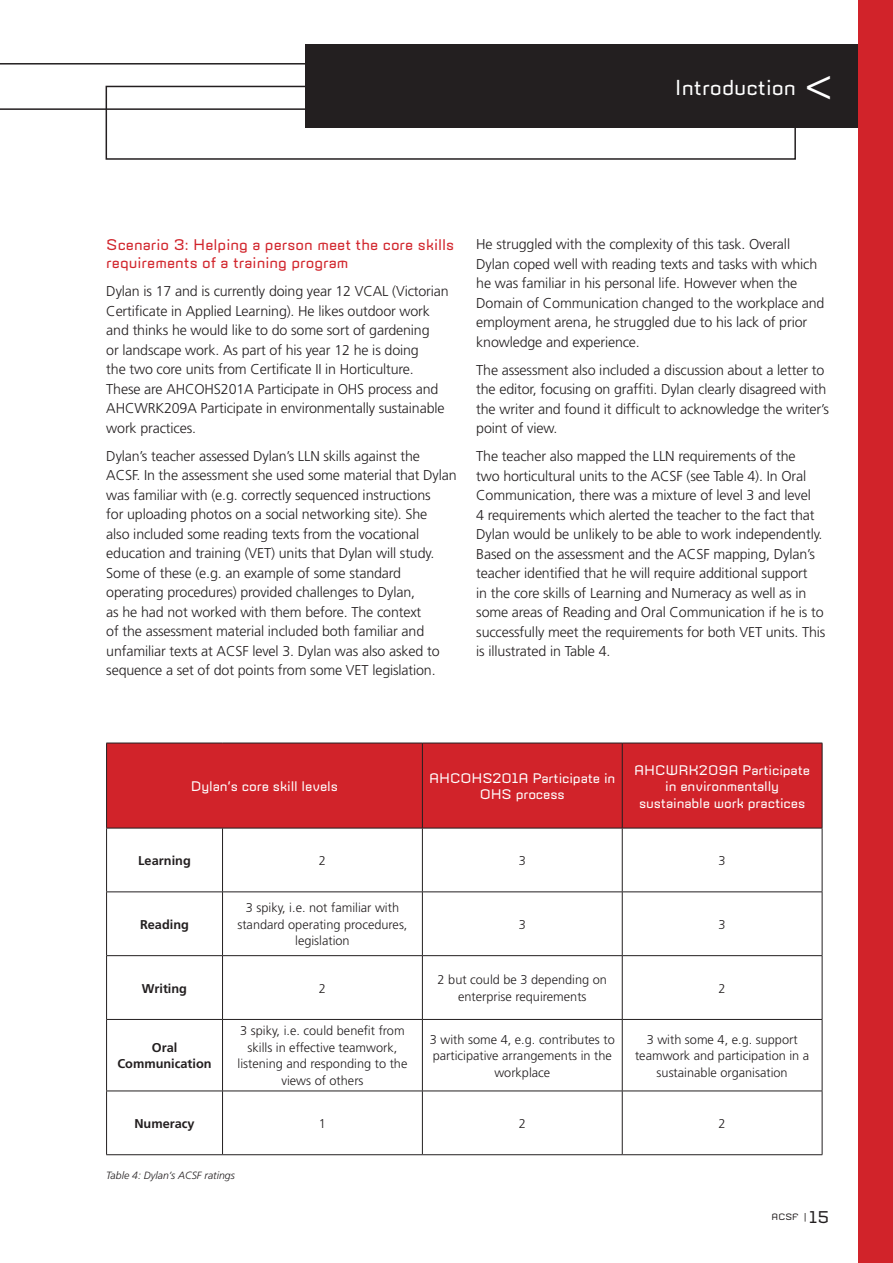
<style>
.page{position:relative;width:893px;height:1263px;background:#fff}
.page>*{position:absolute;margin:0;border:0;box-sizing:border-box;transform-origin:0 0}
.t1{font:21px "Armada";color:#fff}
.Sub_Tittle{font:15px/18px "Armada";color:#d1232a}
.Body_Copy{font:300 14.25px/19.5px "Frutiger";letter-spacing:-.01em;color:#231f20}
.Body_Copy-2{font:13.5px/16.5px "Armada";letter-spacing:-.01em;color:#fff;text-align:center}
.Table_Body_Copy{font:300 12.75px/16.5px "Frutiger";color:#231f20;text-align:center}
.Table_Body_Copy-2{font:700 12.75px/16.5px "Frutiger";color:#231f20;text-align:center}
.t2{font:italic 300 10.5px "Frutiger";color:#231f20}
.t3{font:9px "Armada";color:#231f20}
.s1{font-size:16.5px}
</style>
<div class="page">
<div style="left:106px;top:86px;width:690px;height:74px;border:2px solid #231f20"></div>
<div style="left:305px;top:44px;width:588px;height:83px;background:#231f20"></div>
<div style="left:859px;top:0;width:34px;height:1263px;background:#d1232a"></div>
<div style="left:107px;top:744px;width:715px;height:84px;background:#d1232a"></div>
<hr style="left:106px;top:743px;width:117px;height:1px;background:#231f20">
<hr style="left:223px;top:743px;width:199px;height:1px;background:#231f20">
<hr style="left:422px;top:743px;width:200px;height:1px;background:#231f20">
<hr style="left:622px;top:743px;width:200px;height:1px;background:#231f20">
<hr style="left:106px;top:1154px;width:117px;height:1px;background:#231f20">
<hr style="left:223px;top:1154px;width:199px;height:1px;background:#231f20">
<hr style="left:106px;top:743px;width:1px;height:85px;background:#231f20">
<hr style="left:422px;top:743px;width:1px;height:85px;background:#231f20">
<hr style="left:622px;top:743px;width:1px;height:85px;background:#231f20">
<hr style="left:822px;top:743px;width:1px;height:85px;background:#231f20">
<hr style="left:106px;top:828px;width:117px;height:1px;background:#231f20">
<hr style="left:106px;top:828px;width:1px;height:63px;background:#231f20">
<hr style="left:223px;top:828px;width:199px;height:1px;background:#231f20">
<hr style="left:222px;top:828px;width:1px;height:63px;background:#231f20">
<hr style="left:422px;top:828px;width:200px;height:1px;background:#231f20">
<hr style="left:422px;top:828px;width:1px;height:63px;background:#231f20">
<hr style="left:622px;top:828px;width:200px;height:1px;background:#231f20">
<hr style="left:622px;top:828px;width:1px;height:63px;background:#231f20">
<hr style="left:822px;top:828px;width:1px;height:63px;background:#231f20">
<hr style="left:106px;top:891px;width:117px;height:1px;background:#231f20">
<hr style="left:106px;top:892px;width:1px;height:63px;background:#231f20">
<hr style="left:223px;top:891px;width:199px;height:1px;background:#231f20">
<hr style="left:222px;top:892px;width:1px;height:63px;background:#231f20">
<hr style="left:422px;top:891px;width:200px;height:1px;background:#231f20">
<hr style="left:422px;top:892px;width:1px;height:63px;background:#231f20">
<hr style="left:622px;top:891px;width:200px;height:1px;background:#231f20">
<hr style="left:622px;top:892px;width:1px;height:63px;background:#231f20">
<hr style="left:822px;top:892px;width:1px;height:63px;background:#231f20">
<hr style="left:422px;top:1154px;width:200px;height:1px;background:#231f20">
<hr style="left:106px;top:955px;width:117px;height:1px;background:#231f20">
<hr style="left:106px;top:956px;width:1px;height:63px;background:#231f20">
<hr style="left:223px;top:955px;width:199px;height:1px;background:#231f20">
<hr style="left:222px;top:956px;width:1px;height:63px;background:#231f20">
<hr style="left:422px;top:955px;width:200px;height:1px;background:#231f20">
<hr style="left:422px;top:956px;width:1px;height:63px;background:#231f20">
<hr style="left:622px;top:955px;width:200px;height:1px;background:#231f20">
<hr style="left:622px;top:956px;width:1px;height:63px;background:#231f20">
<hr style="left:822px;top:956px;width:1px;height:63px;background:#231f20">
<hr style="left:106px;top:1019px;width:117px;height:1px;background:#231f20">
<hr style="left:106px;top:1020px;width:1px;height:71px;background:#231f20">
<hr style="left:223px;top:1019px;width:199px;height:1px;background:#231f20">
<hr style="left:222px;top:1020px;width:1px;height:71px;background:#231f20">
<hr style="left:422px;top:1019px;width:200px;height:1px;background:#231f20">
<hr style="left:422px;top:1020px;width:1px;height:71px;background:#231f20">
<hr style="left:622px;top:1019px;width:200px;height:1px;background:#231f20">
<hr style="left:622px;top:1020px;width:1px;height:71px;background:#231f20">
<hr style="left:822px;top:1020px;width:1px;height:71px;background:#231f20">
<hr style="left:106px;top:1091px;width:117px;height:1px;background:#231f20">
<hr style="left:106px;top:1091px;width:1px;height:63px;background:#231f20">
<hr style="left:223px;top:1091px;width:199px;height:1px;background:#231f20">
<hr style="left:222px;top:1091px;width:1px;height:63px;background:#231f20">
<hr style="left:422px;top:1091px;width:200px;height:1px;background:#231f20">
<hr style="left:422px;top:1091px;width:1px;height:63px;background:#231f20">
<hr style="left:622px;top:1091px;width:200px;height:1px;background:#231f20">
<hr style="left:622px;top:1091px;width:1px;height:63px;background:#231f20">
<hr style="left:822px;top:1091px;width:1px;height:63px;background:#231f20">
<hr style="left:622px;top:1154px;width:200px;height:1px;background:#231f20">
<svg style="left:0;top:63px;width:859px;height:47px"></svg>
<p class="t1" style="left:675px;top:75px;width:122px">Introduction</p>
<p class="Sub_Tittle" style="left:106px;top:235px;width:349px">Scenario 3: Helping a person meet the core skills requirements of a training program</p>
<p class="Body_Copy" style="left:106px;top:281px;width:344px">Dylan is 17 and is currently doing year 12 VCAL (Victorian Certificate in Applied Learning). He likes outdoor work and thinks he would like to do some sort of gardening<br>or landscape work. As part of his year 12 he is doing<br>the two core units from Certificate II in Horticulture.<br>These are AHCOHS201A Participate in OHS process and AHCWRK209A Participate in environmentally sustainable work practices.</p>
<p class="Body_Copy" style="left:106px;top:446px;width:352px">Dylan’s teacher assessed Dylan’s LLN skills against the ACSF. In the assessment she used some material that Dylan was familiar with (e.g. correctly sequenced instructions<br>for uploading photos on a social networking site). She<br>also included some reading texts from the vocational education and training (VET) units that Dylan will study.<br>Some of these (e.g. an example of some standard operating procedures) provided challenges to Dylan,<br>as he had not worked with them before. The context<br>of the assessment material included both familiar and unfamiliar texts at ACSF level 3. Dylan was also asked to sequence a set of dot points from some VET legislation.</p>
<p class="Body_Copy" style="left:476px;top:234px;width:350px">He struggled with the complexity of this task. Overall Dylan coped well with reading texts and tasks with which he was familiar in his personal life. However when the Domain of Communication changed to the workplace and employment arena, he struggled due to his lack of prior knowledge and experience.</p>
<p class="Body_Copy" style="left:476px;top:360px;width:354px">The assessment also included a discussion about a letter to the editor, focusing on graffiti. Dylan clearly disagreed with the writer and found it difficult to acknowledge the writer’s point of view.</p>
<p class="Body_Copy" style="left:476px;top:446px;width:351px">The teacher also mapped the LLN requirements of the<br>two horticultural units to the ACSF (see Table 4). In Oral Communication, there was a mixture of level 3 and level<br>4 requirements which alerted the teacher to the fact that Dylan would be unlikely to be able to work independently.<br>Based on the assessment and the ACSF mapping, Dylan’s teacher identified that he will require additional support<br>in the core skills of Learning and Numeracy as well as in some areas of Reading and Oral Communication if he is to successfully meet the requirements for both VET units. This is illustrated in Table 4.</p>
<p class="Body_Copy-2" style="left:191px;top:778px;width:149px">Dylan’s core skill levels</p>
<p class="Body_Copy-2" style="left:429px;top:769px;width:188px">AHCOHS201A Participate in<br>OHS process</p>
<p class="Body_Copy-2" style="left:634px;top:761px;width:177px">AHCWRK209A Participate in environmentally sustainable work practices</p>
<p class="Table_Body_Copy-2" style="left:138px;top:852px;width:54px">Learning</p>
<p class="Table_Body_Copy" style="left:319px;top:852px;width:9px">2</p>
<p class="Table_Body_Copy" style="left:519px;top:852px;width:9px">3</p>
<p class="Table_Body_Copy" style="left:719px;top:852px;width:9px">3</p>
<p class="Table_Body_Copy-2" style="left:140px;top:916px;width:50px">Reading</p>
<p class="Table_Body_Copy" style="left:237px;top:899px;width:172px">3 spiky, i.e. not familiar with standard operating procedures, legislation</p>
<p class="Table_Body_Copy" style="left:519px;top:916px;width:9px">3</p>
<p class="Table_Body_Copy" style="left:719px;top:916px;width:9px">3</p>
<p class="Table_Body_Copy-2" style="left:142px;top:980px;width:47px">Writing</p>
<p class="Table_Body_Copy" style="left:319px;top:980px;width:9px">2</p>
<p class="Table_Body_Copy" style="left:438px;top:971px;width:171px">2 but could be 3 depending on enterprise requirements</p>
<p class="Table_Body_Copy" style="left:719px;top:980px;width:9px">2</p>
<p class="Table_Body_Copy-2" style="left:117px;top:1039px;width:96px">Oral<br>Communication</p>
<p class="Table_Body_Copy" style="left:238px;top:1023px;width:171px">3 spiky, i.e. could benefit from skills in effective teamwork, listening and responding to the views of others</p>
<p class="Table_Body_Copy" style="left:430px;top:1031px;width:186px">3 with some 4, e.g. contributes to participative arrangements in the workplace</p>
<p class="Table_Body_Copy" style="left:635px;top:1031px;width:176px">3 with some 4, e.g. support teamwork and participation in a sustainable organisation</p>
<p class="Table_Body_Copy-2" style="left:134px;top:1115px;width:62px">Numeracy</p>
<p class="Table_Body_Copy" style="left:319px;top:1115px;width:9px">1</p>
<p class="Table_Body_Copy" style="left:519px;top:1115px;width:9px">2</p>
<p class="Table_Body_Copy" style="left:719px;top:1115px;width:9px">2</p>
<p class="t2" style="left:106px;top:1170px;width:130px">Table 4: Dylan’s ACSF ratings</p>
<p class="t3" style="left:772px;top:1212px;width:59px">ACSF | <span class="s1">15</span></p>
</div>
